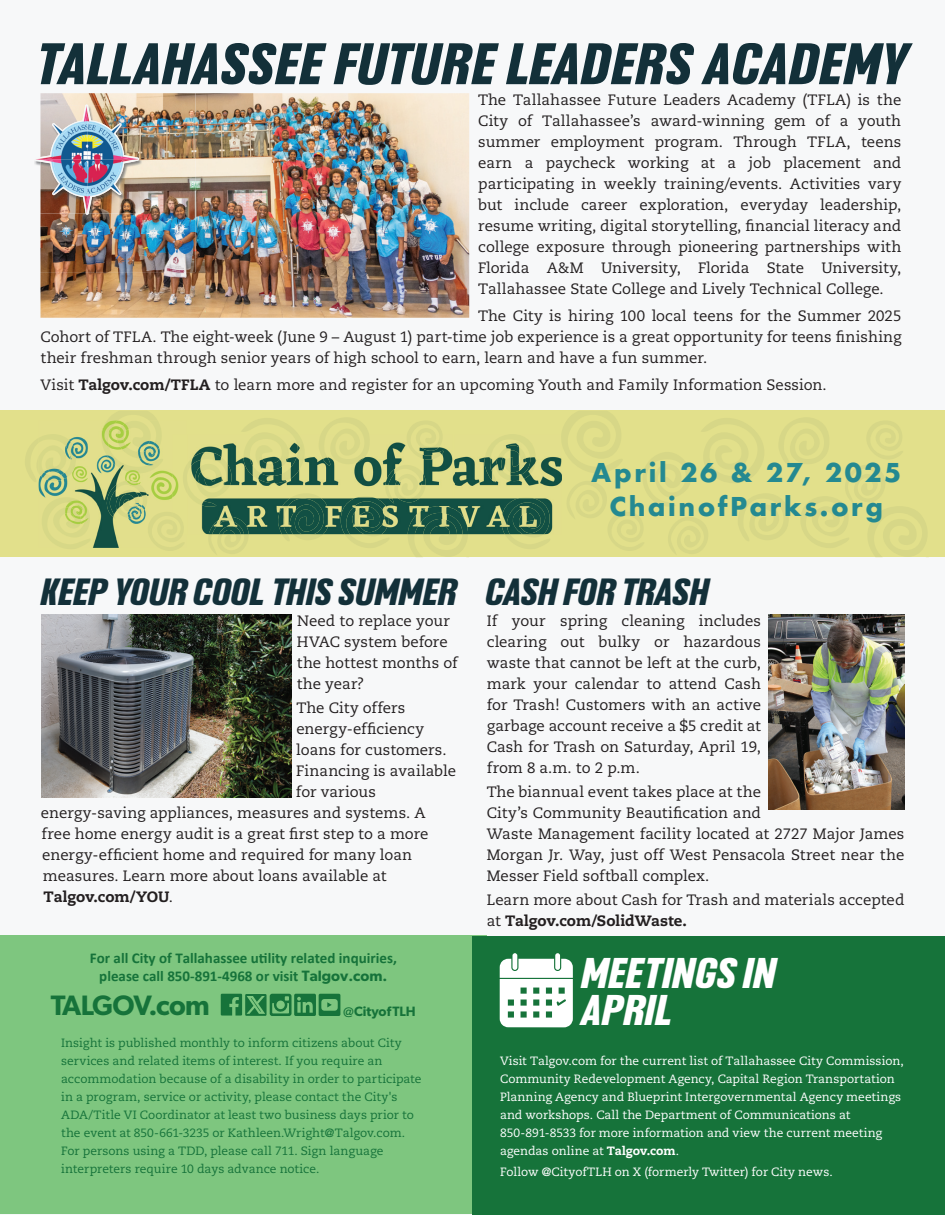
<style>
.page{position:relative;width:945px;height:1215px;background:#f7f8f9}
.page>*{position:absolute;margin:0;border:0;box-sizing:border-box;transform-origin:0 0}
.t1{font:italic 700 55.95px "Headlines";letter-spacing:.005em;color:#133039;scale:1.07 1}
.t2{font:italic 700 41.1px/36.8px "Headlines";color:#fff;scale:1.07 1}
.t3{font:italic 700 36.3px "Headlines";letter-spacing:-.005em;color:#133039;scale:1.07 1}
.t4{font:600 28.2px "Gibson";letter-spacing:-.025em;color:#16733a}
.t5{font:700 25.2px/34.2px "Futura";letter-spacing:.1em;color:#248991;text-align:center}
.t6{font:15px/21px "Caecilia LT Pro 55 Roman";color:#231f20;text-align:justify}
.t7{font:700 15px/18px "Calibri";color:#16733a;text-align:center}
.t8{font:800 15px "Caecilia LT Pro 85";letter-spacing:-.005em;color:#231f20}
.t9{font:600 13.5px "Gibson";color:#16733a}
.t10{font:12px/18px "Caecilia LT Pro 55 Roman";color:#16733a}
.t11{font:12px/18px "Caecilia LT Pro 55 Roman";color:#fff}
.s1{font-family:"Caecilia LT Pro 85";font-weight:800}
.s2{font-family:"Caecilia LT Pro 55 Roman";font-weight:400}
.s3{font-family:"Gibson";font-weight:600}
</style>
<div class="page">
<div style="left:0;top:411px;width:945px;height:146px;background:#e2e08b"></div>
<svg style="left:108px;top:411px;width:49px;height:9px"></svg>
<svg style="left:161px;top:548px;width:17px;height:3px"></svg>
<svg style="left:408px;top:421px;width:34px;height:13px"></svg>
<svg style="left:242px;top:418px;width:55px;height:16px"></svg>
<svg style="left:25px;top:440px;width:11px;height:42px"></svg>
<svg style="left:282px;top:534px;width:41px;height:7px"></svg>
<svg style="left:407px;top:534px;width:62px;height:24px"></svg>
<svg style="left:345px;top:534px;width:48px;height:14px"></svg>
<svg style="left:322px;top:418px;width:47px;height:16px"></svg>
<svg style="left:207px;top:534px;width:42px;height:20px"></svg>
<div style="left:0;top:935px;width:487px;height:279px;background:#7ec67f"></div>
<div style="left:472px;top:936px;width:473px;height:279px;background:#16733a"></div>
<svg style="left:500px;top:953px;width:73px;height:74px;background:#d1e3d8"></svg>
<svg style="left:221px;top:994px;width:119px;height:22px"></svg>
<img style="left:40px;top:93px;width:429px;height:225px">
<img style="left:41px;top:54px;width:154px;height:31px">
<img style="left:40px;top:93px;width:155px;height:179px">
<svg style="left:34px;top:105px;width:105px;height:110px"></svg>
<img style="left:36px;top:106px;width:102px;height:107px">
<img style="left:42px;top:615px;width:250px;height:183px">
<img style="left:769px;top:615px;width:135px;height:195px">
<img style="left:36px;top:437px;width:136px;height:111px">
<img style="left:90px;top:420px;width:76px;height:53px">
<img style="left:143px;top:512px;width:41px;height:36px">
<img style="left:36px;top:497px;width:58px;height:51px">
<img style="left:39px;top:434px;width:40px;height:47px">
<img style="left:98px;top:481px;width:56px;height:39px">
<img style="left:172px;top:442px;width:329px;height:92px">
<img style="left:404px;top:434px;width:41px;height:26px">
<img style="left:237px;top:434px;width:71px;height:49px">
<img style="left:278px;top:493px;width:54px;height:41px">
<img style="left:188px;top:452px;width:53px;height:55px">
<img style="left:408px;top:506px;width:60px;height:28px">
<img style="left:340px;top:496px;width:53px;height:38px">
<img style="left:319px;top:434px;width:51px;height:31px">
<img style="left:376px;top:465px;width:57px;height:39px">
<img style="left:209px;top:517px;width:40px;height:17px">
<svg style="left:505px;top:411px;width:424px;height:147px"></svg>
<img style="left:501px;top:497px;width:52px;height:37px">
<img style="left:484px;top:434px;width:55px;height:48px">
<img style="left:172px;top:512px;width:13px;height:22px">
<img style="left:181px;top:463px;width:7px;height:31px">
<h1 class="t1" style="left:34px;top:23px;width:817px">TALLAHASSEE FUTURE LEADERS ACADEMY</h1>
<p class="t6" style="left:478px;top:89px;width:425px">The Tallahassee Future Leaders Academy (TFLA) is the City of Tallahassee’s award-winning gem of a youth summer employment program. Through TFLA, teens earn a paycheck working at a job placement and participating in weekly training/events. Activities vary but include career exploration, everyday leadership, resume writing, digital storytelling, financial literacy and college exposure through pioneering partnerships with Florida A&amp;M University, Florida State University, Tallahassee State College and Lively Technical College.</p>
<p class="t6" style="left:41px;top:305px;width:862px;text-indent:438px">The City is hiring 100 local teens for the Summer 2025<br>Cohort of TFLA. The eight-week (June 9 – August 1) part-time job experience is a great opportunity for teens finishing their freshman through senior years of high school to earn, learn and have a fun summer.</p>
<p class="t6" style="left:41px;top:374px;width:788px">Visit <span class="s1">Talgov.com/TFLA</span> to learn more and register for an upcoming Youth and Family Information Session.</p>
<h3 class="t3" style="left:40px;top:565px;width:390px">KEEP YOUR COOL THIS SUMMER</h3>
<p class="t6" style="left:297px;top:610px;width:162px;text-align:left">Need to replace your<br>HVAC system before the hottest months of the year?</p>
<p class="t6" style="left:297px;top:697px;width:110px">The City offers</p>
<p class="t6" style="left:296px;top:718px;width:129px">energy-efficiency</p>
<p class="t6" style="left:296px;top:739px;width:152px">loans for customers.</p>
<p class="t6" style="left:296px;top:760px;width:161px">Financing is available</p>
<p class="t6" style="left:296px;top:781px;width:82px">for various</p>
<p class="t6" style="left:41px;top:802px;width:386px">energy-saving appliances, measures and systems. A</p>
<p class="t6" style="left:42px;top:823px;width:388px">free home energy audit is a great first step to a more</p>
<p class="t6" style="left:42px;top:844px;width:371px">energy-efficient home and required for many loan</p>
<p class="t6" style="left:43px;top:865px;width:345px">measures. Learn more about loans available at</p>
<p class="t8" style="left:44px;top:886px;width:131px">Talgov.com/YOU<span class="s2">.</span></p>
<p class="t7" style="left:90px;top:948px;width:308px">For all City of Tallahassee utility related inquiries, please call 850-891-4968 or visit <span class="s3">Talgov.com.</span></p>
<h3 class="t4" style="left:51px;top:989px;width:161px">TALGOV.com</h3>
<p class="t9" style="left:343px;top:1003px;width:74px">@CityofTLH</p>
<p class="t10" style="left:61px;top:1033px;width:362px">Insight is published monthly to inform citizens about City services and related items of interest. If you require an accommodation because of a disability in order to participate in a program, service or activity, please contact the City's ADA/Title VI Coordinator at least two business days prior to the event at 850-661-3235 or Kathleen.Wright@Talgov.com.<br>For persons using a TDD, please call 711. Sign language interpreters require 10 days advance notice.</p>
<h3 class="t5" style="left:591px;top:455px;width:312px">April 26 &amp; 27, 2025<br>ChainofParks.org</h3>
<h3 class="t3" style="left:484px;top:565px;width:210px">CASH FOR TRASH</h3>
<p class="t6" style="left:487px;top:610px;width:276px">If your spring cleaning includes clearing out bulky or hazardous waste that cannot be left at the curb, mark your calendar to attend Cash for Trash! Customers with an active garbage account receive a $5 credit at Cash for Trash on Saturday, April 19, from 8 a.m. to 2 p.m.</p>
<p class="t6" style="left:487px;top:781px;width:419px;text-align:left">The biannual event takes place at the<br>City’s Community Beautification and<br>Waste Management facility located at 2727 Major James Morgan Jr. Way, just off West Pensacola Street near the Messer Field softball complex.</p>
<p class="t6" style="left:487px;top:889px;width:419px">Learn more about Cash for Trash and materials accepted</p>
<p class="t8" style="left:487px;top:910px;width:202px"><span class="s2">at</span> Talgov.com/SolidWaste.</p>
<h2 class="t2" style="left:580px;top:953px;width:184px">MEETINGS IN<br>APRIL</h2>
<p class="t11" style="left:500px;top:1051px;width:405px">Visit Talgov.com for the current list of Tallahassee City Commission, Community Redevelopment Agency, Capital Region Transportation Planning Agency and Blueprint Intergovernmental Agency meetings and workshops. Call the Department of Communications at 850-891-8533 for more information and view the current meeting agendas online at <span class="s1">Talgov.com</span>.</p>
<p class="t11" style="left:500px;top:1162px;width:334px">Follow @CityofTLH on X (formerly Twitter) for City news.</p>
</div>
